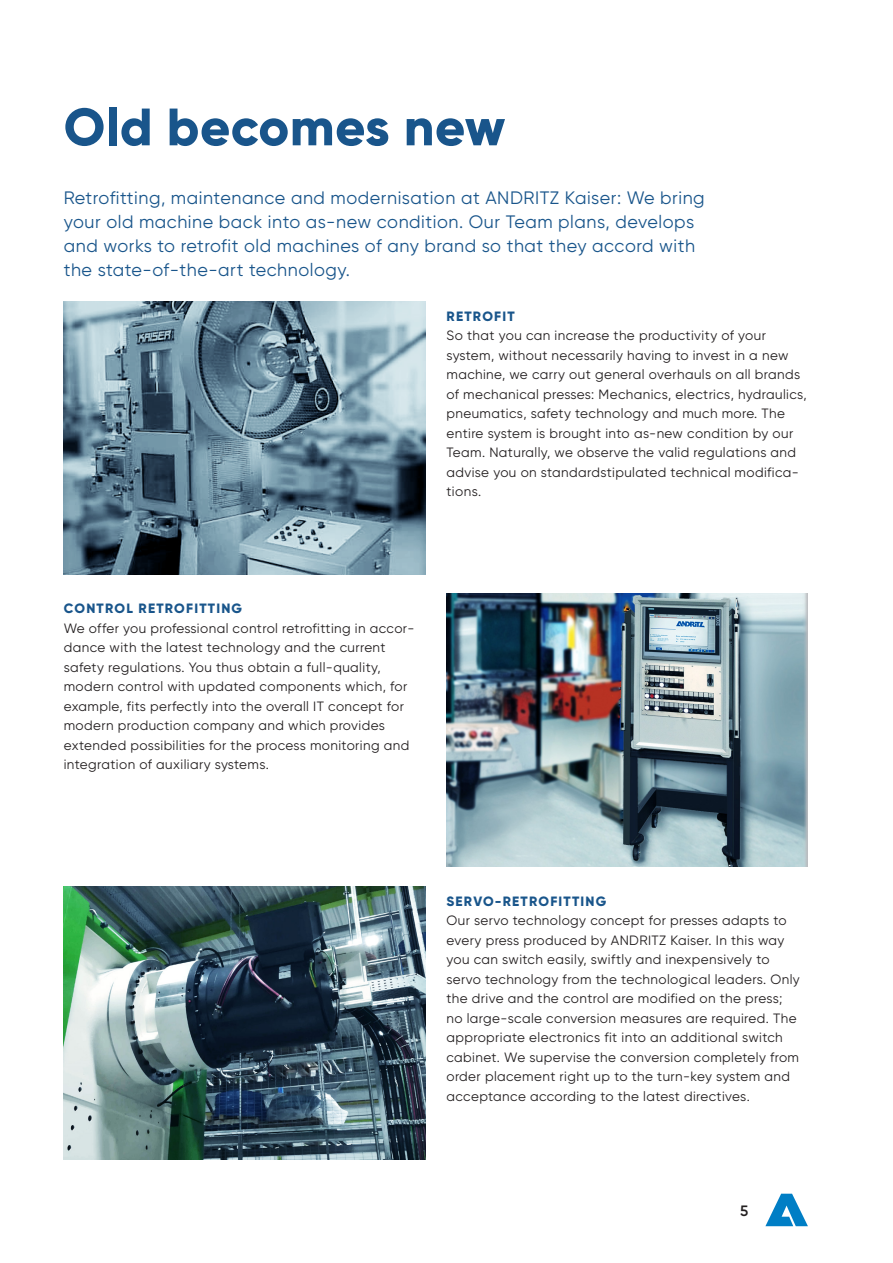
<style>
.page{position:relative;width:893px;height:1263px;background:#fff}
.page>*{position:absolute;margin:0;border:0;box-sizing:border-box;transform-origin:0 0}
.ANDRITZ_Level_2-3_Headline_left{font:800 52.5px "Gilroy";letter-spacing:.01em;color:#19558b}
.ANDRITZ_Level_2-3_Introtext{font:18px/24px "Gilroy";letter-spacing:.03em;color:#19558b}
.t1{font:600 15px "Gilroy";color:#231f20}
.ANDRITZ_Level_2-3_Copytext{font:13.5px/19.5px "Gilroy";letter-spacing:.03em;color:#231f20}
.ANDRITZ_Level_2-3_Subtitle_left{font:800 13.5px "Gilroy";letter-spacing:.09em;color:#19558b}
</style>
<div class="page">
<svg style="left:765px;top:1194px;width:43px;height:32px"></svg>
<img style="left:64px;top:301px;width:361px;height:273px">
<img style="left:64px;top:886px;width:361px;height:273px">
<img style="left:446px;top:594px;width:362px;height:273px">
<p class="ANDRITZ_Level_2-3_Headline_left" style="left:64px;top:94px;width:443px">Old becomes new</p>
<p class="ANDRITZ_Level_2-3_Introtext" style="left:64px;top:185px;width:642px">Retrofitting, maintenance and modernisation at ANDRITZ Kaiser: We bring your old machine back into as-new condition. Our Team plans, develops and works to retrofit old machines of any brand so that they accord with the state-of-the-art technology.</p>
<p class="ANDRITZ_Level_2-3_Subtitle_left" style="left:447px;top:308px;width:70px">RETROFIT</p>
<p class="ANDRITZ_Level_2-3_Copytext" style="left:446px;top:326px;width:362px">So that you can increase the productivity of your system, without necessarily having to invest in a new machine, we carry out general overhauls on all brands of mechanical presses: Mechanics, electrics, hydraulics, pneumatics, safety technology and much more. The entire system is brought into as-new condition by our Team. Naturally, we observe the valid regulations and advise you on standardstipulated technical modifica&shy;tions.</p>
<p class="ANDRITZ_Level_2-3_Subtitle_left" style="left:64px;top:600px;width:180px">CONTROL RETROFITTING</p>
<p class="ANDRITZ_Level_2-3_Copytext" style="left:64px;top:618px;width:352px">We offer you professional control retrofitting in accor&shy;dance with the latest technology and the current safety regulations. You thus obtain a full-quality, modern control with updated components which, for example, fits perfectly into the overall IT concept for modern production company and which provides extended possibilities for the process monitoring and integration of auxiliary systems.</p>
<p class="ANDRITZ_Level_2-3_Subtitle_left" style="left:447px;top:893px;width:161px">SERVO-RETROFITTING</p>
<p class="ANDRITZ_Level_2-3_Copytext" style="left:446px;top:911px;width:355px">Our servo technology concept for presses adapts to every press produced by ANDRITZ Kaiser. In this way you can switch easily, swiftly and inexpensively to servo technology from the technological leaders. Only the drive and the control are modified on the press; no large-scale conversion measures are required. The appropriate electronics fit into an additional switch cabinet. We supervise the conversion completely from order placement right up to the turn-key system and acceptance according to the latest directives.</p>
<p class="t1" style="left:740px;top:1201px;width:10px">5</p>
</div>
